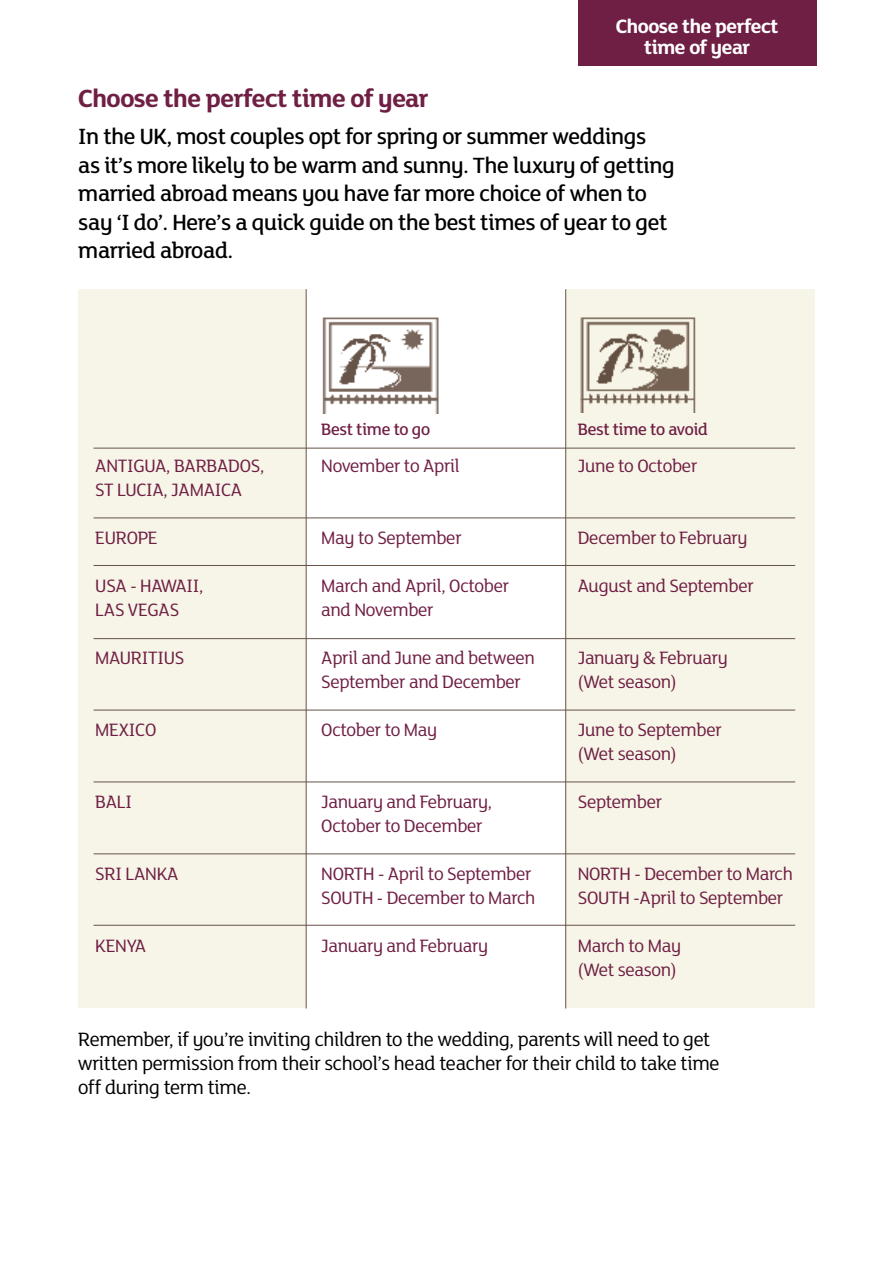
<style>
.page{position:relative;width:893px;height:1263px;background:#fff}
.page>*{position:absolute;margin:0;border:0;box-sizing:border-box;transform-origin:0 0}
.t1{font:700 27px "Mary Ann BETA";letter-spacing:-.015em;color:#6f1f44}
.t2{font:500 24px/28.5px "Mary Ann BETA";letter-spacing:-.01em;color:#000}
.t3{font:21px/24px "Mary Ann BETA";letter-spacing:-.01em;color:#000}
.t4{font:700 21px/21px "Mary Ann BETA";letter-spacing:-.015em;color:#fff;text-align:center}
.t5{font:19.5px/24px "Mary Ann BETA";letter-spacing:-.01em;color:#6f1f44}
.t6{font:500 18px "Mary Ann BETA";letter-spacing:-.01em;color:#6f1f44}
</style>
<div class="page">
<div style="left:78px;top:289px;width:737px;height:718px;background:#f7f5e8"></div>
<div style="left:306px;top:286px;width:259px;height:728px;background:#fff"></div>
<div style="left:578px;top:0;width:238px;height:65px;background:#6f1f44"></div>
<hr style="left:94px;top:518px;width:701px;height:1px;background:#665348">
<hr style="left:94px;top:782px;width:701px;height:1px;background:#665348">
<hr style="left:94px;top:853px;width:701px;height:1px;background:#665348">
<hr style="left:94px;top:925px;width:701px;height:1px;background:#665348">
<hr style="left:94px;top:565px;width:701px;height:1px;background:#665348">
<hr style="left:94px;top:638px;width:701px;height:1px;background:#665348">
<hr style="left:94px;top:710px;width:701px;height:1px;background:#665348">
<hr style="left:94px;top:448px;width:701px;height:1px;background:#665348">
<img style="left:322px;top:317px;width:117px;height:97px">
<img style="left:580px;top:317px;width:116px;height:96px">
<hr style="left:306px;top:289px;width:1px;height:719px;background:#665348">
<hr style="left:565px;top:289px;width:1px;height:719px;background:#665348">
<p class="t4" style="left:616px;top:15px;width:164px">Choose the perfect time of year</p>
<h1 class="t1" style="left:78px;top:80px;width:352px">Choose the perfect time of year</h1>
<p class="t2" style="left:78px;top:122px;width:598px">In the UK, most couples opt for spring or summer weddings<br>as it’s more likely to be warm and sunny. The luxury of getting married abroad means you have far more choice of when to say ‘I do’. Here’s a quick guide on the best times of year to get married abroad.</p>
<p class="t6" style="left:321px;top:417px;width:110px">Best time to go</p>
<p class="t6" style="left:578px;top:417px;width:132px">Best time to avoid</p>
<p class="t5" style="left:95px;top:453px;width:171px">ANTIGUA, BARBADOS,</p>
<p class="t5" style="left:321px;top:453px;width:140px">November to April</p>
<p class="t5" style="left:578px;top:453px;width:121px">June to October</p>
<p class="t5" style="left:95px;top:477px;width:148px">ST LUCIA, JAMAICA</p>
<p class="t5" style="left:95px;top:525px;width:64px">EUROPE</p>
<p class="t5" style="left:321px;top:525px;width:142px">May to September</p>
<p class="t5" style="left:578px;top:525px;width:171px">December to February</p>
<p class="t5" style="left:95px;top:573px;width:110px">USA - HAWAII,</p>
<p class="t5" style="left:321px;top:573px;width:189px">March and April, October</p>
<p class="t5" style="left:578px;top:573px;width:178px">August and September</p>
<p class="t5" style="left:95px;top:597px;width:85px">LAS VEGAS</p>
<p class="t5" style="left:321px;top:597px;width:114px">and November</p>
<p class="t5" style="left:95px;top:645px;width:91px">MAURITIUS</p>
<p class="t5" style="left:321px;top:645px;width:215px">April and June and between</p>
<p class="t5" style="left:578px;top:645px;width:151px">January &amp; February</p>
<p class="t5" style="left:321px;top:669px;width:201px">September and December</p>
<p class="t5" style="left:578px;top:669px;width:100px">(Wet season)</p>
<p class="t5" style="left:95px;top:717px;width:63px">MEXICO</p>
<p class="t5" style="left:321px;top:717px;width:118px">October to May</p>
<p class="t5" style="left:578px;top:717px;width:145px">June to September (Wet season)</p>
<p class="t5" style="left:95px;top:789px;width:38px">BALI</p>
<p class="t5" style="left:321px;top:789px;width:172px">January and February,</p>
<p class="t5" style="left:578px;top:789px;width:86px">September</p>
<p class="t5" style="left:321px;top:813px;width:163px">October to December</p>
<p class="t5" style="left:95px;top:861px;width:85px">SRI LANKA</p>
<p class="t5" style="left:321px;top:861px;width:212px">NORTH - April to September</p>
<p class="t5" style="left:578px;top:861px;width:217px">NORTH - December to March</p>
<p class="t5" style="left:321px;top:885px;width:216px">SOUTH - December to March</p>
<p class="t5" style="left:578px;top:885px;width:207px">SOUTH -April to September</p>
<p class="t5" style="left:95px;top:933px;width:52px">KENYA</p>
<p class="t5" style="left:321px;top:933px;width:168px">January and February</p>
<p class="t5" style="left:578px;top:933px;width:105px">March to May (Wet season)</p>
<p class="t3" style="left:78px;top:1026px;width:643px">Remember, if you’re inviting children to the wedding, parents will need to get written permission from their school’s head teacher for their child to take time off during term time.</p>
</div>
